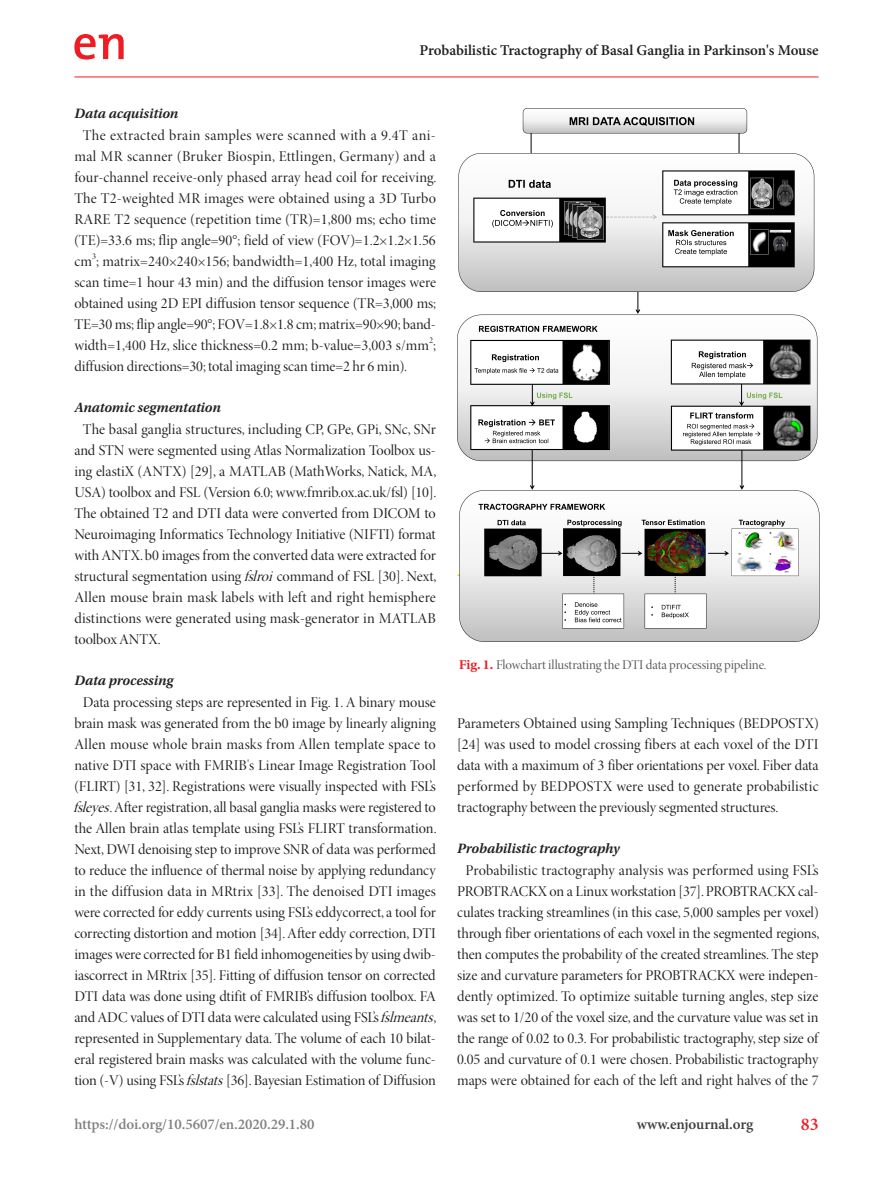
<style>
.page{position:relative;width:893px;height:1191px;background:#fff}
.page>*{position:absolute;margin:0;border:0;box-sizing:border-box;transform-origin:0 0}
.t1{font:600 18px "Minion Pro";color:#ee1d23}
.t2{font:15px/21px "Minion Pro Disp";letter-spacing:-.005em;color:#231f20;text-align:center}
.t3{font:600 15px "Minion Pro";letter-spacing:-.005em;color:#231f20}
.t4{font:600 15px "Minion Pro";letter-spacing:-.005em;color:#808285}
.t5{font:600 15px "Minion Pro";letter-spacing:-.005em;color:#3e3e3f}
.t6{font:italic 600 14.25px "Utopia Std";letter-spacing:-.005em;color:#231f20}
.t7{font:13.5px "Minion Pro Disp";letter-spacing:-.01em;color:#57585a}
.t8{font:8.7px "Minion Pro Disp";color:#231f20}
.s1{font-style:italic}
.s2{font-family:"Utopia Std";font-weight:600;color:#ee1d23}
</style>
<div class="page">
<hr style="left:74px;top:77px;width:745px;height:1px;background:#ee1d23">
<svg style="left:74px;top:34px;width:50px;height:26px"></svg>
<img style="left:457px;top:108px;width:363px;height:534px">
<p class="t3" style="left:420px;top:40px;width:400px">Probabilistic Tractography of Basal Ganglia in Parkinson's Mouse</p>
<p class="t6" style="left:74px;top:105px;width:105px">Data acquisition</p>
<p class="t2" style="left:74px;top:125px;width:364px">The extracted brain samples were scanned with a 9.4T ani&shy;mal MR scanner (Bruker Biospin, Ettlingen, Germany) and a four-channel receive-only phased array head coil for receiving.<br>The T2-weighted MR images were obtained using a 3D Turbo RARE T2 sequence (repetition time (TR)=1,800 ms; echo time (TE)=33.6 ms; flip angle=90°; field of view (FOV)=1.2×1.2×1.56 cm ; matrix=240×240×156; bandwidth=1,400 Hz, total imaging</p>
<p class="t8" style="left:92px;top:251px;width:5px">3</p>
<p class="t2" style="left:74px;top:272px;width:363px;text-align:justify">scan time=1 hour 43 min) and the diffusion tensor images were obtained using 2D EPI diffusion tensor sequence (TR=3,000 ms; TE=30 ms; flip angle=90°; FOV=1.8×1.8 cm; matrix=90×90; band&shy;width=1,400 Hz, slice thickness=0.2 mm; b-value=3,003 s/mm ;</p>
<p class="t8" style="left:429px;top:335px;width:5px">2</p>
<p class="t2" style="left:74px;top:356px;width:334px">diffusion directions=30; total imaging scan time=2 hr 6 min).</p>
<p class="t6" style="left:74px;top:399px;width:148px">Anatomic segmentation</p>
<p class="t2" style="left:74px;top:419px;width:364px;text-align:justify;text-indent:9px">The basal ganglia structures, including CP, GPe, GPi, SNc, SNr and STN were segmented using Atlas Normalization Toolbox us&shy;ing elastiX (ANTX) [29], a MATLAB (MathWorks, Natick, MA, USA) toolbox and FSL (Version 6.0; www.fmrib.ox.ac.uk/fsl) [10].<br>The obtained T2 and DTI data were converted from DICOM to Neuroimaging Informatics Technology Initiative (NIFTI) format with ANTX. b0 images from the converted data were extracted for structural segmentation using <span class="s1">fslroi</span>command of FSL [30]. Next, Allen mouse brain mask labels with left and right hemisphere distinctions were generated using mask-generator in MATLAB toolbox ANTX.</p>
<p class="t6" style="left:74px;top:672px;width:100px">Data processing</p>
<p class="t2" style="left:73px;top:692px;width:366px">Data processing steps are represented in Fig. 1. A binary mouse brain mask was generated from the b0 image by linearly aligning Allen mouse whole brain masks from Allen template space to native DTI space with FMRIB's Linear Image Registration Tool (FLIRT) [31, 32]. Registrations were visually inspected with FSL’s <span class="s1">fsleyes</span>. After registration, all basal ganglia masks were registered to the Allen brain atlas template using FSL’s FLIRT transformation.<br>Next, DWI denoising step to improve SNR of data was performed to reduce the influence of thermal noise by applying redundancy in the diffusion data in MRtrix [33]. The denoised DTI images were corrected for eddy currents using FSL’s eddycorrect, a tool for correcting distortion and motion [34]. After eddy correction, DTI images were corrected for B1 field inhomogeneities by using dwib&shy;iascorrect in MRtrix [35]. Fitting of diffusion tensor on corrected DTI data was done using dtifit of FMRIB’s diffusion toolbox. FA and ADC values of DTI data were calculated using FSL’s <span class="s1">fslmeants</span>, represented in Supplementary data. The volume of each 10 bilat&shy;eral registered brain masks was calculated with the volume func&shy;tion (-V) using FSL’s <span class="s1">fslstats</span>[36]. Bayesian Estimation of Diffusion</p>
<p class="t7" style="left:459px;top:656px;width:309px"><span class="s2">Fig. 1.</span> Flowchart illustrating the DTI data processing pipeline.</p>
<p class="t2" style="left:457px;top:713px;width:363px;text-align:justify">Parameters Obtained using Sampling Techniques (BEDPOSTX) [24] was used to model crossing fibers at each voxel of the DTI data with a maximum of 3 fiber orientations per voxel. Fiber data performed by BEDPOSTX were used to generate probabilistic tractography between the previously segmented structures.</p>
<p class="t6" style="left:457px;top:840px;width:164px">Probabilistic tractography</p>
<p class="t2" style="left:457px;top:860px;width:364px">Probabilistic tractography analysis was performed using FSL’s PROBTRACKX on a Linux workstation [37]. PROBTRACKX cal&shy;culates tracking streamlines (in this case, 5,000 samples per voxel) through fiber orientations of each voxel in the segmented regions, then computes the probability of the created streamlines. The step size and curvature parameters for PROBTRACKX were indepen&shy;dently optimized. To optimize suitable turning angles, step size was set to 1/20 of the voxel size, and the curvature value was set in the range of 0.02 to 0.3. For probabilistic tractography, step size of 0.05 and curvature of 0.1 were chosen. Probabilistic tractography maps were obtained for each of the left and right halves of the 7</p>
<p class="t4" style="left:74px;top:1114px;width:242px">https://doi.org/10.5607/en.2020.29.1.80</p>
<p class="t5" style="left:637px;top:1114px;width:118px">www.enjournal.org</p>
<p class="t1" style="left:801px;top:1112px;width:19px">83</p>
</div>
